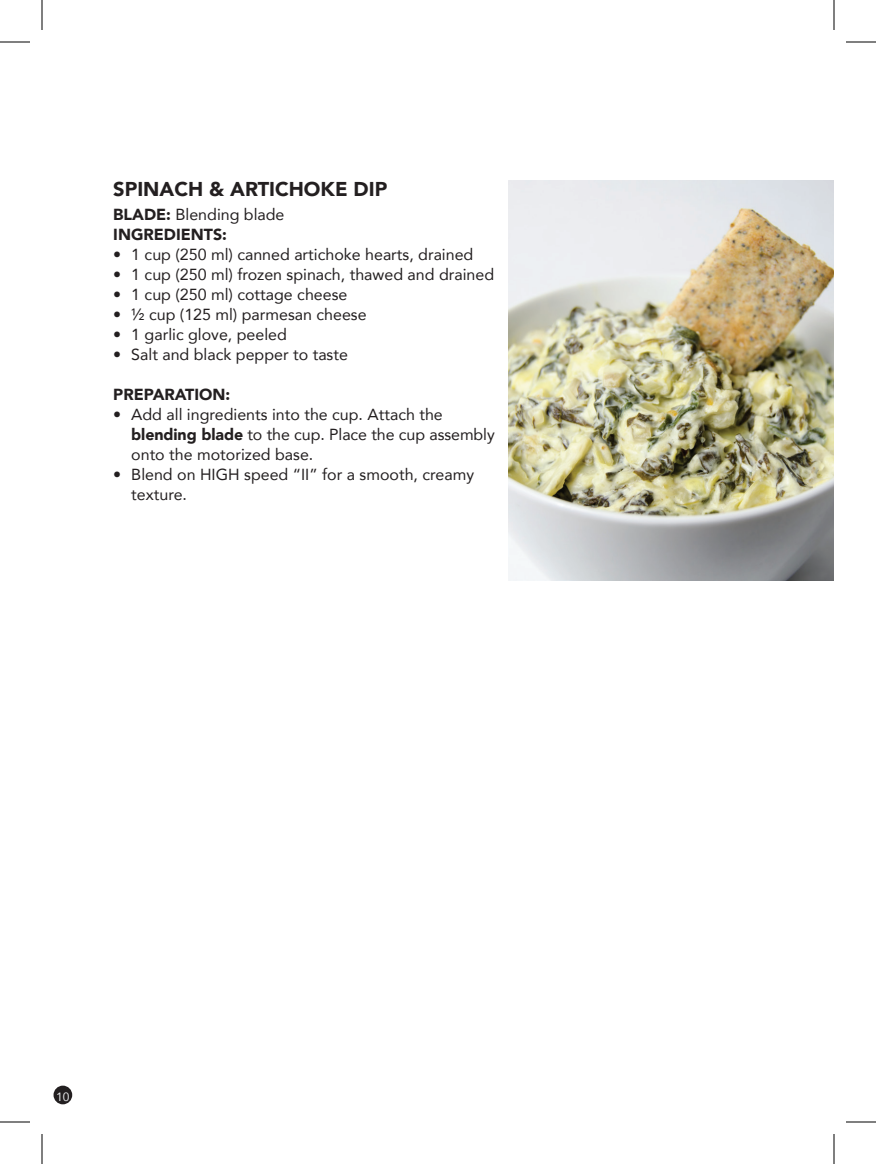
<style>
.page{position:relative;width:876px;height:1164px;background:#fff}
.page>*{position:absolute;margin:0;border:0;box-sizing:border-box;transform-origin:0 0}
.t1{font:900 20px "Avenir";color:#231f20}
.t2{font:16px/20px "Avenir";color:#231f20}
.t3{font:900 16px "Avenir";color:#231f20}
.t4{font:12px "Avenir";color:#e6e7e9}
.s1{font-weight:900}
</style>
<div class="page">
<div style="left:54px;top:1086px;width:18px;height:18px;background:#231f20;border-radius:50%"></div>
<img style="left:508px;top:180px;width:326px;height:401px">
<hr style="left:0;top:42px;width:30px;height:1px;background:#000">
<hr style="left:846px;top:42px;width:30px;height:1px;background:#000">
<hr style="left:0;top:1122px;width:30px;height:1px;background:#000">
<hr style="left:846px;top:1122px;width:30px;height:1px;background:#000">
<hr style="left:42px;top:0;width:1px;height:30px;background:#000">
<hr style="left:42px;top:1134px;width:1px;height:30px;background:#000">
<hr style="left:834px;top:0;width:1px;height:30px;background:#000">
<hr style="left:834px;top:1134px;width:1px;height:30px;background:#000">
<p class="t1" style="left:113px;top:172px;width:276px">SPINACH &amp; ARTICHOKE DIP</p>
<p class="t2" style="left:113px;top:204px;width:173px"><span class="s1">BLADE:</span> Blending blade</p>
<p class="t3" style="left:113px;top:221px;width:115px">INGREDIENTS:</p>
<p class="t2" style="left:113px;top:244px;width:362px">• 1 cup (250 ml) canned artichoke hearts, drained</p>
<p class="t2" style="left:113px;top:264px;width:382px">• 1 cup (250 ml) frozen spinach, thawed and drained</p>
<p class="t2" style="left:113px;top:284px;width:236px">• 1 cup (250 ml) cottage cheese</p>
<p class="t2" style="left:113px;top:304px;width:255px">• ½ cup (125 ml) parmesan cheese</p>
<p class="t2" style="left:113px;top:324px;width:175px">• 1 garlic glove, peeled</p>
<p class="t2" style="left:113px;top:344px;width:236px">• Salt and black pepper to taste</p>
<p class="t3" style="left:113px;top:381px;width:119px">PREPARATION:</p>
<p class="t2" style="left:113px;top:404px;width:331px">• Add all ingredients into the cup. Attach the</p>
<p class="t2" style="left:131px;top:424px;width:365px"><span class="s1">blending blade</span> to the cup. Place the cup assembly onto the motorized base.</p>
<p class="t2" style="left:131px;top:464px;width:344px;text-indent:-18px">• Blend on HIGH speed “II” for a smooth, creamy texture.</p>
<p class="t4" style="left:56px;top:1087px;width:15px">10</p>
</div>
